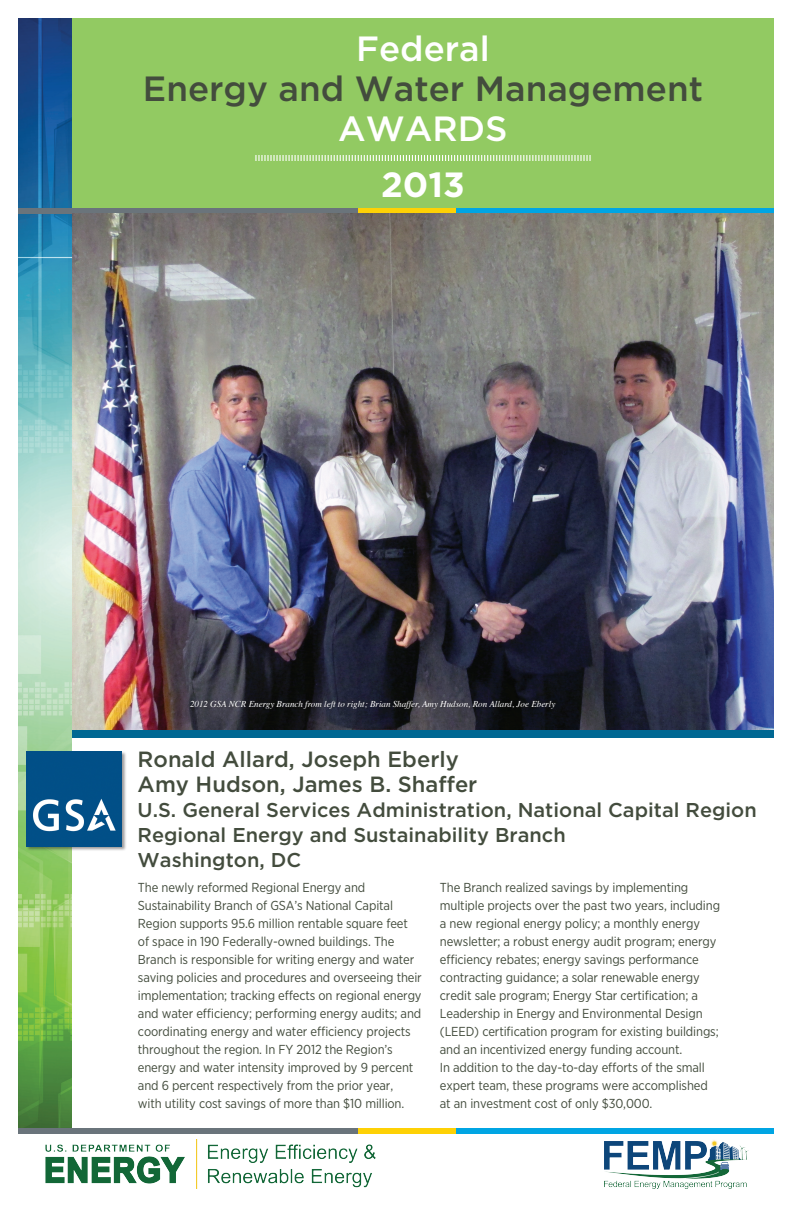
<style>
.page{position:relative;width:792px;height:1224px;background:#fff}
.page>*{position:absolute;margin:0;border:0;box-sizing:border-box;transform-origin:0 0}
.t1{font:500 35px "Gotham";color:#434c3d}
.t2{font:500 35px "Gotham";color:#fff}
.t3{font:700 35px "Gotham";color:#fff}
.t4{font:500 22px "Gotham";color:#434c3d}
.t5{font:500 20px/25px "Gotham";color:#434c3d}
.t6{font:13px/18px "Gotham Narrow";letter-spacing:-.01em;color:#434c3d}
.t7{font:italic 9px "Times";color:#fff}
</style>
<div class="page">
<img style="left:18px;top:18px;width:54px;height:1111px">
<div style="left:72px;top:18px;width:702px;height:195px;background:#92ca62"></div>
<div style="left:18px;top:1129px;width:573px;height:5px;background:#6a747b"></div>
<div style="left:358px;top:1129px;width:139px;height:5px;background:#fed105"></div>
<div style="left:457px;top:1129px;width:317px;height:5px;background:#00a5e3"></div>
<svg style="left:255px;top:155px;width:336px;height:6px"></svg>
<img style="left:605px;top:1140px;width:143px;height:48px">
<img style="left:45px;top:1139px;width:331px;height:49px">
<div style="left:18px;top:208px;width:573px;height:5px;background:#6a747b"></div>
<div style="left:358px;top:208px;width:139px;height:5px;background:#fed105"></div>
<div style="left:457px;top:208px;width:317px;height:5px;background:#00a5e3"></div>
<img style="left:72px;top:213px;width:702px;height:517px">
<div style="left:72px;top:730px;width:702px;height:8px;background:#006893"></div>
<div style="left:26px;top:751px;width:100px;height:100px;background:#231f20;opacity:.45"></div>
<img style="left:26px;top:751px;width:95px;height:95px">
<div style="left:190px;top:700px;width:367px;height:11px;background:#231f20;opacity:.44"></div>
<h1 class="t2" style="left:356px;top:26px;width:135px">Federal</h1>
<h1 class="t1" style="left:143px;top:66px;width:562px">Energy and Water Management</h1>
<h1 class="t2" style="left:338px;top:106px;width:171px">AWARDS</h1>
<h1 class="t3" style="left:381px;top:162px;width:85px">2013</h1>
<p class="t7" style="left:190px;top:696px;width:367px">2012 GSA NCR Energy Branch from left to right; Brian Shaffer, Amy Hudson, Ron Allard, Joe Eberly</p>
<p class="t4" style="left:138px;top:744px;width:323px">Ronald Allard, Joseph Eberly</p>
<p class="t4" style="left:138px;top:769px;width:341px">Amy Hudson, James B. Shaffer</p>
<p class="t5" style="left:138px;top:797px;width:621px">U.S. General Services Administration, National Capital Region<br>Regional Energy and Sustainability Branch</p>
<p class="t5" style="left:138px;top:847px;width:165px">Washington, DC</p>
<p class="t6" style="left:138px;top:878px;width:285px">The newly reformed Regional Energy and Sustainability Branch of GSA’s National Capital Region supports 95.6 million rentable square feet of space in 190 Federally-owned buildings. The Branch is responsible for writing energy and water saving policies and procedures and overseeing their implementation; tracking effects on regional energy and water efficiency; performing energy audits; and coordinating energy and water efficiency projects throughout the region. In FY 2012 the Region’s energy and water intensity improved by 9 percent and 6 percent respectively from the prior year,<br>with utility cost savings of more than $10 million.</p>
<p class="t6" style="left:440px;top:878px;width:282px">The Branch realized savings by implementing multiple projects over the past two years, including a new regional energy policy; a monthly energy newsletter; a robust energy audit program; energy efficiency rebates; energy savings performance contracting guidance; a solar renewable energy credit sale program; Energy Star certification; a Leadership in Energy and Environmental Design (LEED) certification program for existing buildings; and an incentivized energy funding account.<br>In addition to the day-to-day efforts of the small expert team, these programs were accomplished at an investment cost of only $30,000.</p>
</div>
